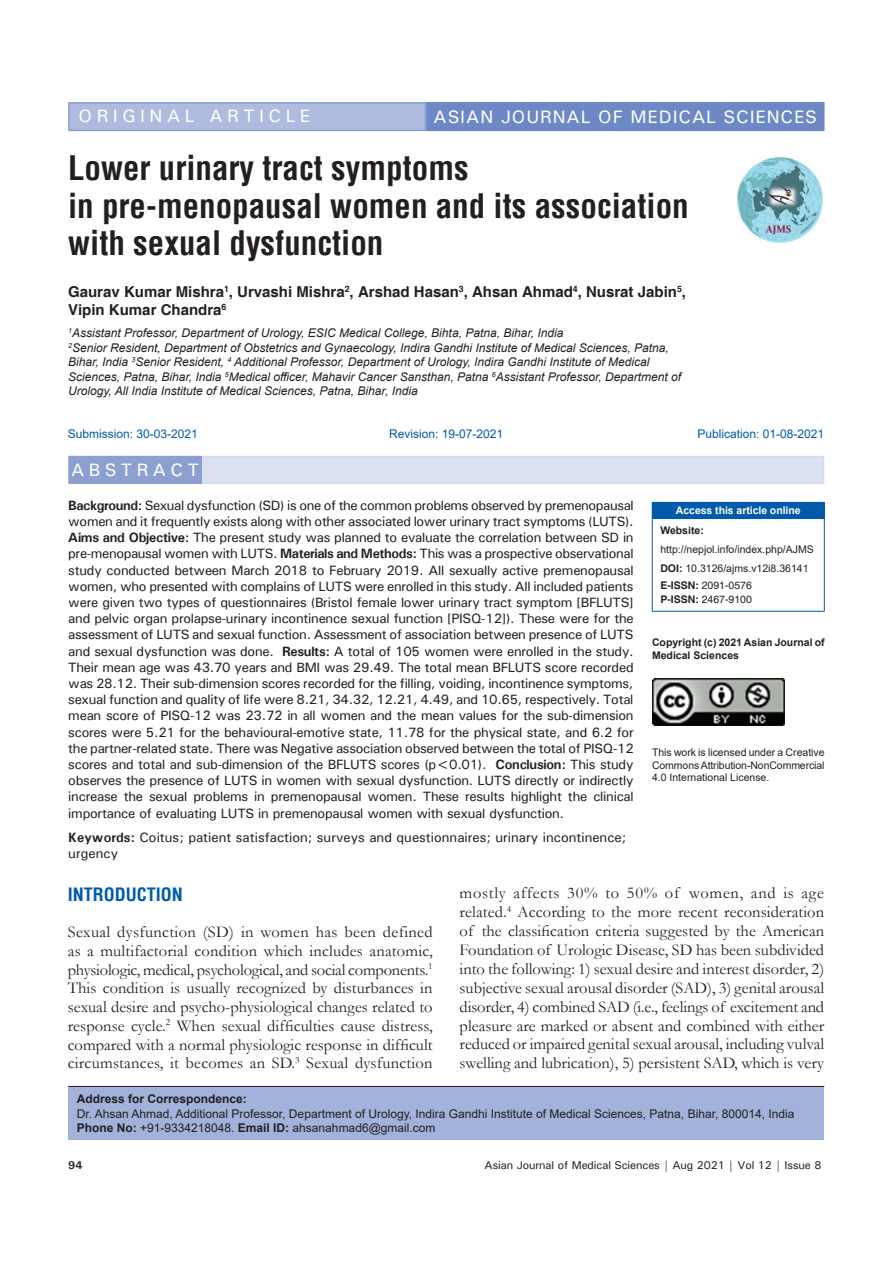
<style>
.page{position:relative;width:893px;height:1263px;background:#fff}
.page>*{position:absolute;margin:0;border:0;box-sizing:border-box;transform-origin:0 0}
.AT{font:700 condensed 33px/37.5px "Helvetica";color:#231f20}
.AH{font:500 18px "Univers";letter-spacing:.05em;color:#fff}
.AH-2{font:500 18px "Univers";letter-spacing:.25em;color:#fff}
.t1{font:700 condensed 18px "Helvetica";color:#015aaa}
.ABSH{font:500 18px "Univers";letter-spacing:.25em;color:#fff}
.TX{font:16.5px/18.9px "Garamond";color:#231f20;text-align:justify}
.AU{font:700 15px/18px "Helvetica";color:#231f20}
.ABS{font:500 13.5px/16.2px "Univers";letter-spacing:-.02em;color:#231f20;text-align:justify}
.KWD{font:500 13.5px/16.2px "Univers";color:#231f20}
.AFF{font:italic 12px/14.4px "Arial";color:#231f20}
.ADD{font:12px/14.4px "Arial";color:#231f20}
.HIS{font:12px "Arial";color:#015aaa}
.t2{font:500 11.25px "Univers";letter-spacing:-.01em;color:#231f20}
.t3{font:700 11.25px "Univers";color:#231f20}
.License{font:10.5px/12.6px "Arial";letter-spacing:-.01em;color:#231f20;text-align:justify}
.License-2{font:700 10.5px/12.6px "Arial";color:#231f20}
.Web{font:10.5px/18.8px "Arial";color:#231f20}
.ISSN{font:10.5px/14.2px "Helvetica";color:#231f20}
.DOI{font:10.5px "Arial";color:#231f20}
.t4{font:700 10.5px "Arial";letter-spacing:-.005em;color:#fff}
.s1{font-weight:700}
</style>
<div class="page">
<div style="left:68px;top:1087px;width:756px;height:53px;background:#a3b2da"></div>
<hr style="left:68px;top:1086px;width:756px;height:1px;background:#231f20">
<img style="left:737px;top:157px;width:86px;height:86px">
<div style="left:652px;top:502px;width:172px;height:16px;background:#015aaa"></div>
<hr style="left:652px;top:502px;width:173px;height:1px;background:#015aaa">
<svg style="left:824px;top:503px;width:1px;height:15px"></svg>
<hr style="left:652px;top:519px;width:1px;height:92px;background:#015aaa">
<hr style="left:652px;top:518px;width:173px;height:1px;background:#015aaa">
<hr style="left:824px;top:519px;width:1px;height:92px;background:#015aaa">
<hr style="left:652px;top:611px;width:173px;height:1px;background:#015aaa">
<div style="left:69px;top:103px;width:356px;height:27px;background:#aebade"></div>
<div style="left:68px;top:102px;width:358px;height:29px;border:2px solid #8b9fd1"></div>
<div style="left:427px;top:103px;width:397px;height:27px;background:#6d88c5"></div>
<div style="left:426px;top:102px;width:398px;height:29px;border:2px solid #6d88c5"></div>
<div style="left:69px;top:456px;width:755px;height:28px;background:#dbe1f1"></div>
<div style="left:69px;top:457px;width:132px;height:26px;background:#8b9fd1"></div>
<div style="left:68px;top:456px;width:134px;height:28px;border:2px solid #8b9fd1"></div>
<img style="left:652px;top:679px;width:132px;height:46px">
<p class="AH-2" style="left:79px;top:105px;width:233px">ORIGINAL ARTICLE</p>
<p class="AH" style="left:434px;top:105px;width:385px">ASIAN JOURNAL OF MEDICAL SCIENCES</p>
<p class="AT" style="left:68px;top:149px;width:622px">Lower urinary tract symptoms<br>in pre-menopausal women and its association with sexual dysfunction</p>
<p class="AU" style="left:68px;top:283px;width:619px">Gaurav Kumar Mishra<sup>1</sup>, Urvashi Mishra<sup>2</sup>, Arshad Hasan<sup>3</sup>, Ahsan Ahmad<sup>4</sup>, Nusrat Jabin<sup>5</sup>,<br>Vipin Kumar Chandra<sup>6</sup></p>
<p class="AFF" style="left:68px;top:326px;width:497px"><sup>1</sup>Assistant Professor, Department of Urology, ESIC Medical College, Bihta, Patna, Bihar, India</p>
<p class="AFF" style="left:68px;top:341px;width:615px"><sup>2</sup>Senior Resident, Department of Obstetrics and Gynaecology, Indira Gandhi Institute of Medical Sciences, Patna, Bihar, India <sup>3</sup>Senior Resident, <sup>4</sup> Additional Professor, Department of Urology, Indira Gandhi Institute of Medical Sciences, Patna, Bihar, India <sup>5</sup>Medical officer, Mahavir Cancer Sansthan, Patna <sup>6</sup>Assistant Professor, Department of Urology, All India Institute of Medical Sciences, Patna, Bihar, India</p>
<p class="HIS" style="left:68px;top:425px;width:132px">Submission: 30-03-2021</p>
<p class="HIS" style="left:389px;top:425px;width:116px">Revision: 19-07-2021</p>
<p class="HIS" style="left:698px;top:425px;width:128px">Publication: 01-08-2021</p>
<p class="ABSH" style="left:71px;top:458px;width:129px">ABSTRACT</p>
<p class="ABS" style="left:68px;top:497px;width:567px"><span class="s1">Background:</span> Sexual dysfunction (SD) is one of the common problems observed by premenopausal women and it frequently exists along with other associated lower urinary tract symptoms (LUTS).<br><span class="s1">Aims and Objective:</span> The present study was planned to evaluate the correlation between SD in pre-menopausal women with LUTS. <span class="s1">Materials and Methods:</span> This was a prospective observational study conducted between March 2018 to February 2019. All sexually active premenopausal women, who presented with complains of LUTS were enrolled in this study. All included patients were given two types of questionnaires (Bristol female lower urinary tract symptom [BFLUTS] and pelvic organ prolapse-urinary incontinence sexual function [PISQ-12]). These were for the assessment of LUTS and sexual function. Assessment of association between presence of LUTS and sexual dysfunction was done. <span class="s1">Results:</span> A total of 105 women were enrolled in the study.<br>Their mean age was 43.70 years and BMI was 29.49. The total mean BFLUTS score recorded was 28.12. Their sub-dimension scores recorded for the filling, voiding, incontinence symptoms, sexual function and quality of life were 8.21, 34.32, 12.21, 4.49, and 10.65, respectively. Total mean score of PISQ-12 was 23.72 in all women and the mean values for the sub-dimension scores were 5.21 for the behavioural-emotive state, 11.78 for the physical state, and 6.2 for the partner-related state. There was Negative association observed between the total of PISQ-12 scores and total and sub-dimension of the BFLUTS scores (p&lt;0.01). <span class="s1">Conclusion:</span> This study observes the presence of LUTS in women with sexual dysfunction. LUTS directly or indirectly increase the sexual problems in premenopausal women. These results highlight the clinical importance of evaluating LUTS in premenopausal women with sexual dysfunction.</p>
<p class="KWD" style="left:68px;top:829px;width:559px"><span class="s1">Keywords:</span> Coitus; patient satisfaction; surveys and questionnaires; urinary incontinence; urgency</p>
<p class="t4" style="left:676px;top:503px;width:126px">Access this article online</p>
<p class="Web" style="left:660px;top:521px;width:155px"><span class="s1">Website: </span>http://nepjol.info/index.php/AJMS</p>
<p class="DOI" style="left:660px;top:561px;width:150px"><span class="s1">DOI:</span> 10.3126/ajms.v12i8.36141</p>
<p class="ISSN" style="left:660px;top:578px;width:93px"><span class="s1">E-ISSN:</span> 2091-0576<br><span class="s1">P-ISSN:</span> 2467-9100</p>
<p class="License-2" style="left:652px;top:636px;width:174px">Copyright (c) 2021 Asian Journal of<br>Medical Sciences</p>
<p class="License" style="left:652px;top:746px;width:174px">This work is licensed under a Creative Commons Attribution-NonCommercial 4.0 International License.</p>
<h1 class="t1" style="left:68px;top:883px;width:117px">INTRODUCTION</h1>
<p class="TX" style="left:68px;top:922px;width:366px">Sexual dysfunction (SD) in women has been defined as a multifactorial condition which includes anatomic, physiologic, medical, psychological, and social components.<sup>1<br></sup>This condition is usually recognized by disturbances in sexual desire and psycho-physiological changes related to response cycle.<sup>2</sup> When sexual difficulties cause distress, compared with a normal physiologic response in difficult circumstances, it becomes an SD.<sup>3</sup> Sexual dysfunction</p>
<p class="TX" style="left:460px;top:883px;width:366px">mostly affects 30% to 50% of women, and is age related.<sup>4</sup> According to the more recent reconsideration of the classification criteria suggested by the American Foundation of Urologic Disease, SD has been subdivided into the following: 1) sexual desire and interest disorder, 2) subjective sexual arousal disorder (SAD), 3) genital arousal disorder, 4) combined SAD (i.e., feelings of excitement and pleasure are marked or absent and combined with either reduced or impaired genital sexual arousal, including vulval swelling and lubrication), 5) persistent SAD, which is very</p>
<p class="ADD" style="left:77px;top:1092px;width:719px"><span class="s1">Address for Correspondence:<br></span>Dr. Ahsan Ahmad, Additional Professor, Department of Urology, Indira Gandhi Institute of Medical Sciences, Patna, Bihar, 800014, India<br><span class="s1">Phone No:</span> +91-9334218048. <span class="s1">Email ID:</span> ahsanahmad6@gmail.com</p>
<p class="t3" style="left:68px;top:1157px;width:16px">94</p>
<p class="t2" style="left:485px;top:1157px;width:338px">Asian Journal of Medical Sciences | Aug 2021 | Vol 12 | Issue 8</p>
</div>
